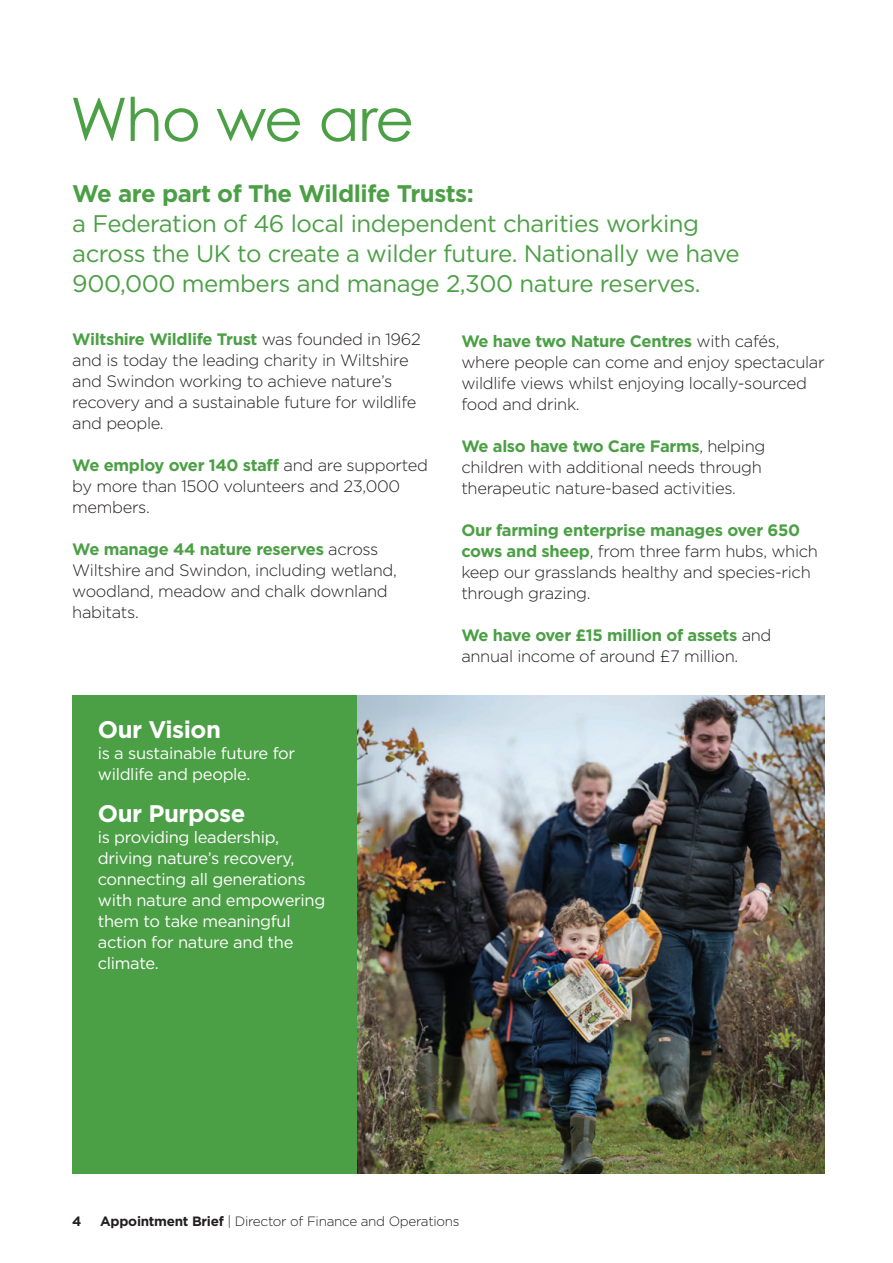
<style>
.page{position:relative;width:893px;height:1263px;background:#fff}
.page>*{position:absolute;margin:0;border:0;box-sizing:border-box;transform-origin:0 0}
.t1{font:60px "Century Gothic";letter-spacing:-.03em;color:#4b9f45}
.t2{font:24px/30px "Gotham";letter-spacing:-.02em;color:#4b9f45}
.t3{font:700 24px "Gotham";letter-spacing:-.02em;color:#4b9f45}
.t4{font:700 24px "Gotham";letter-spacing:-.02em;color:#fff}
.t5{font:300 16.5px/21px "Gotham";letter-spacing:-.02em;color:#231f20}
.t6{font:16.5px/21px "Gotham";letter-spacing:-.02em;color:#fff}
.t7{font:300 13.5px "Gotham";letter-spacing:-.02em;color:#231f20}
.t8{font:700 13.5px "Gotham";color:#231f20}
.s1{font-weight:700;color:#4b9f45}
.s2{font-weight:700}
</style>
<div class="page">
<img style="left:357px;top:695px;width:468px;height:479px">
<div style="left:72px;top:695px;width:285px;height:479px;background:#4b9f45"></div>
<h1 class="t1" style="left:70px;top:83px;width:346px">Who we are</h1>
<h2 class="t3" style="left:72px;top:177px;width:403px">We are part of The Wildlife Trusts:</h2>
<h2 class="t2" style="left:72px;top:208px;width:669px">a Federation of 46 local independent charities working across the UK to create a wilder future. Nationally we have<br>900,000 members and manage 2,300 nature reserves.</h2>
<p class="t5" style="left:72px;top:329px;width:350px"><span class="s1">Wiltshire Wildlife Trust</span> was founded in 1962 and is today the leading charity in Wiltshire and Swindon working to achieve nature’s recovery and a sustainable future for wildlife and people.</p>
<p class="t5" style="left:72px;top:455px;width:357px"><span class="s1">We employ over 140 staff</span> and are supported by more than 1500 volunteers and 23,000 members.</p>
<p class="t5" style="left:72px;top:539px;width:326px"><span class="s1">We manage 44 nature reserves</span> across<br>Wiltshire and Swindon, including wetland, woodland, meadow and chalk downland habitats.</p>
<h2 class="t4" style="left:98px;top:713px;width:125px">Our Vision</h2>
<p class="t6" style="left:98px;top:742px;width:199px">is a sustainable future for wildlife and people.</p>
<h2 class="t4" style="left:98px;top:797px;width:149px">Our Purpose</h2>
<p class="t6" style="left:98px;top:826px;width:229px">is providing leadership, driving nature’s recovery, connecting all generations with nature and empowering them to take meaningful action for nature and the climate.</p>
<p class="t5" style="left:461px;top:330px;width:365px"><span class="s1">We have two Nature Centres</span> with cafés, where people can come and enjoy spectacular wildlife views whilst enjoying locally-sourced food and drink.</p>
<p class="t5" style="left:461px;top:435px;width:305px"><span class="s1">We also have two Care Farms</span>, helping children with additional needs through therapeutic nature-based activities.</p>
<p class="t5" style="left:461px;top:519px;width:358px"><span class="s1">Our farming enterprise manages over 650 cows and sheep</span>, from three farm hubs, which keep our grasslands healthy and species-rich through grazing.</p>
<p class="t5" style="left:461px;top:624px;width:312px"><span class="s1">We have over £15 million of assets</span> and annual income of around £7 million.</p>
<p class="t8" style="left:72px;top:1212px;width:11px">4</p>
<p class="t7" style="left:100px;top:1212px;width:361px"><span class="s2">Appointment Brief</span> | Director of Finance and Operations</p>
</div>
